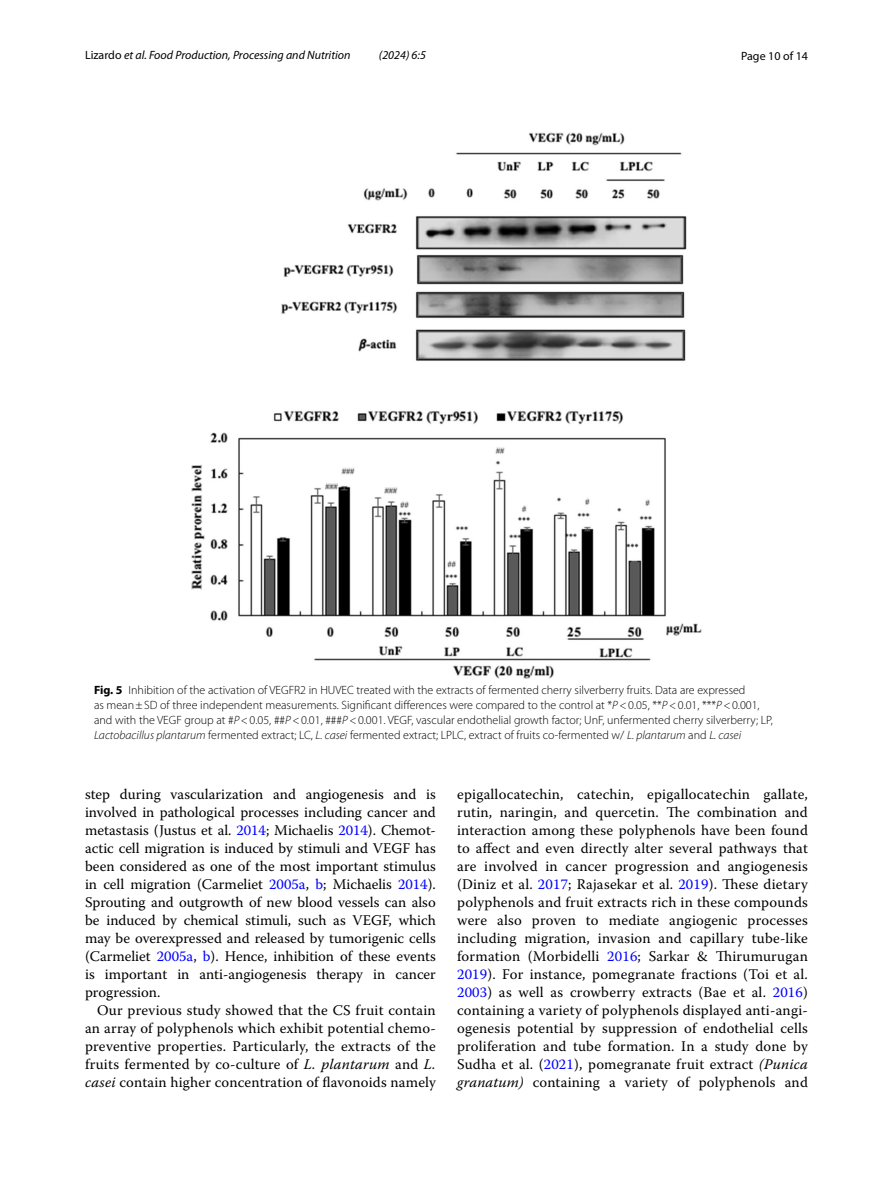
<style>
.page{position:relative;width:893px;height:1187px;background:#fff}
.page>*{position:absolute;margin:0;border:0;box-sizing:border-box;transform-origin:0 0}
.t1{font:14.7px/18px "Warnock Pro";letter-spacing:.015em;color:#000;text-align:justify}
.t2{font:300 12px/15px "Myriad Pro";color:#000}
.t3{font:italic 12px "Myriad Pro";color:#000}
.t4{font:12px "Myriad Pro";color:#000}
.s1{font-style:normal}
.s2{font-weight:700}
.s3{font-style:italic}
.s4{color:#00f}
</style>
<div class="page">
<img style="left:191px;top:133px;width:511px;height:545px">
<p class="t3" style="left:85px;top:48px;width:267px"><span class="s1">Lizardo</span> et al. Food Production, Processing and Nutrition</p>
<p class="t3" style="left:379px;top:48px;width:48px">(2024) 6:5</p>
<p class="t4" style="left:741px;top:48px;width:68px">Page 10 of 14</p>
<p class="t2" style="left:94px;top:682px;width:680px"><span class="s2">Fig. 5</span> Inhibition of the activation of VEGFR2 in HUVEC treated with the extracts of fermented cherry silverberry fruits. Data are expressed<br>as mean±SD of three independent measurements. Significant differences were compared to the control at *<span class="s3">P</span>&lt;0.05, **<span class="s3">P</span>&lt;0.01, ***<span class="s3">P</span>&lt;0.001, and with the VEGF group at #<span class="s3">P</span>&lt;0.05, ##<span class="s3">P</span>&lt;0.01, ###<span class="s3">P</span>&lt;0.001. VEGF, vascular endothelial growth factor; UnF, unfermented cherry silverberry; LP, <span class="s3">Lactobacillus plantarum</span> fermented extract; LC, <span class="s3">L. casei</span> fermented extract; LPLC, extract of fruits co-fermented w/ <span class="s3">L. plantarum</span> and <span class="s3">L. casei</span></p>
<p class="t1" style="left:85px;top:785px;width:352px">step during vascularization and angiogenesis and is involved in pathological processes including cancer and metastasis (Justus et al. <span class="s4">2014</span>; Michaelis <span class="s4">2014</span>). Chemot&shy;actic cell migration is induced by stimuli and VEGF has been considered as one of the most important stimulus in cell migration (Carmeliet <span class="s4">2005a</span>, <span class="s4">b</span>; Michaelis <span class="s4">2014</span>).<br>Sprouting and outgrowth of new blood vessels can also be induced by chemical stimuli, such as VEGF, which may be overexpressed and released by tumorigenic cells (Carmeliet <span class="s4">2005a</span>, <span class="s4">b</span>). Hence, inhibition of these events is important in anti-angiogenesis therapy in cancer progression.</p>
<p class="t1" style="left:85px;top:1001px;width:352px;text-indent:12px">Our previous study showed that the CS fruit contain an array of polyphenols which exhibit potential chemo&shy;preventive properties. Particularly, the extracts of the fruits fermented by co-culture of <span class="s3">L. plantarum</span> and <span class="s3">L. casei</span> contain higher concentration of flavonoids namely</p>
<p class="t1" style="left:457px;top:785px;width:352px">epigallocatechin, catechin, epigallocatechin gallate, rutin, naringin, and quercetin. The combination and interaction among these polyphenols have been found to affect and even directly alter several pathways that are involved in cancer progression and angiogenesis (Diniz et al. <span class="s4">2017</span>; Rajasekar et al. <span class="s4">2019</span>). These dietary polyphenols and fruit extracts rich in these compounds were also proven to mediate angiogenic processes including migration, invasion and capillary tube-like formation (Morbidelli <span class="s4">2016</span>; Sarkar &amp; Thirumurugan <span class="s4">2019</span>). For instance, pomegranate fractions (Toi et al.<br><span class="s4">2003</span>) as well as crowberry extracts (Bae et al. <span class="s4">2016</span>) containing a variety of polyphenols displayed anti-angi&shy;ogenesis potential by suppression of endothelial cells proliferation and tube formation. In a study done by Sudha et al. (<span class="s4">2021</span>), pomegranate fruit extract <span class="s3">(Punica granatum)</span> containing a variety of polyphenols and</p>
</div>
